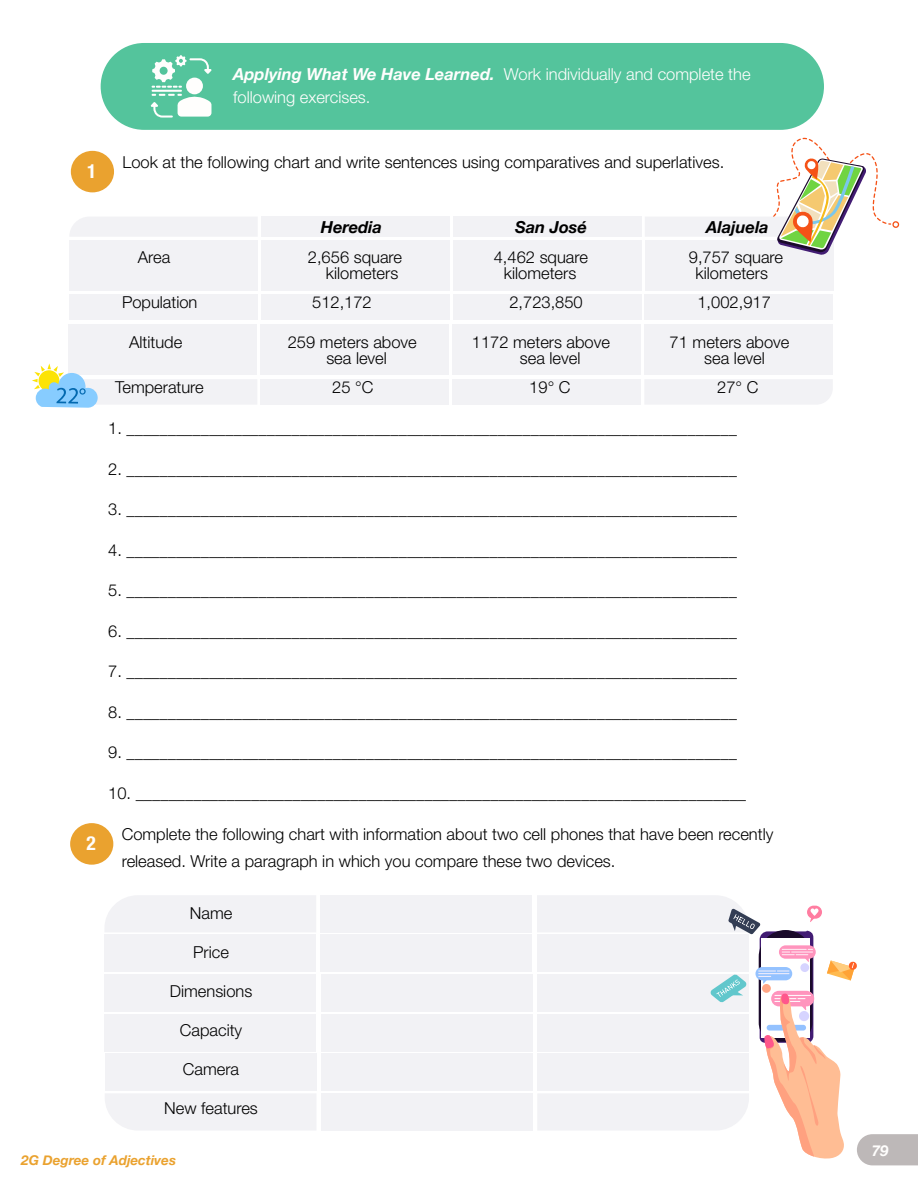
<style>
.page{position:relative;width:918px;height:1188px;background:#fff}
.page>*{position:absolute;margin:0;border:0;box-sizing:border-box;transform-origin:0 0}
.t1{font:700 condensed 19.5px "Helvetica Neue";color:#fffefd}
.t2{font:300 16.5px/27px "Helvetica Neue";color:#000}
.t3{font:300 16.5px/22.5px "Helvetica Neue";color:#fffefd}
.t4{font:italic 700 16.5px "Helvetica Neue";color:#000}
.t5{font:italic 700 15px "Helvetica Neue";color:#fffefd}
.t6{font:italic 700 13.5px "Helvetica Neue";color:#eaa22f}
.s1{font-weight:700;font-style:italic}
</style>
<div class="page">
<div style="left:71px;top:151px;width:43px;height:41px;background:#eaa22f;border-radius:50%"></div>
<div style="left:101px;top:43px;width:723px;height:87px;background:#54c49c;border-radius:43px"></div>
<div style="left:186px;top:78px;width:17px;height:16px;background:#fffefd;border-radius:50%"></div>
<hr style="left:152px;top:90px;width:30px;height:2px;background:#fffefd">
<svg style="left:150px;top:94px;width:62px;height:24px"></svg>
<svg style="left:152px;top:55px;width:60px;height:33px"></svg>
<div style="left:70px;top:217px;width:187px;height:19px;background:#f2f2f5"></div>
<div style="left:261px;top:217px;width:189px;height:20px;background:#f2f2f5"></div>
<div style="left:453px;top:217px;width:188px;height:20px;background:#f2f2f5"></div>
<div style="left:69px;top:240px;width:189px;height:51px;background:#f2f2f5"></div>
<div style="left:261px;top:240px;width:189px;height:51px;background:#f2f2f5"></div>
<div style="left:453px;top:240px;width:188px;height:51px;background:#f2f2f5"></div>
<div style="left:645px;top:240px;width:188px;height:51px;background:#f2f2f5"></div>
<div style="left:69px;top:295px;width:189px;height:25px;background:#f2f2f5"></div>
<div style="left:261px;top:295px;width:189px;height:25px;background:#f2f2f5"></div>
<div style="left:453px;top:295px;width:188px;height:25px;background:#f2f2f5"></div>
<div style="left:645px;top:295px;width:188px;height:25px;background:#f2f2f5"></div>
<div style="left:261px;top:379px;width:188px;height:26px;background:#f2f2f5"></div>
<div style="left:453px;top:379px;width:188px;height:26px;background:#f2f2f5"></div>
<div style="left:645px;top:379px;width:188px;height:25px;background:#f2f2f5"></div>
<div style="left:69px;top:324px;width:188px;height:51px;background:#f2f2f5"></div>
<div style="left:261px;top:324px;width:188px;height:51px;background:#f2f2f5"></div>
<div style="left:452px;top:324px;width:189px;height:51px;background:#f2f2f5"></div>
<div style="left:644px;top:324px;width:189px;height:51px;background:#f2f2f5"></div>
<div style="left:70px;top:823px;width:43px;height:42px;background:#eaa22f;border-radius:50%"></div>
<div style="left:105px;top:895px;width:211px;height:37px;background:#f2f2f5"></div>
<div style="left:321px;top:895px;width:211px;height:37px;background:#f2f2f5"></div>
<div style="left:104px;top:935px;width:212px;height:37px;background:#f2f2f5"></div>
<div style="left:321px;top:935px;width:211px;height:37px;background:#f2f2f5"></div>
<div style="left:105px;top:974px;width:211px;height:38px;background:#f2f2f5"></div>
<div style="left:321px;top:974px;width:212px;height:38px;background:#f2f2f5"></div>
<div style="left:105px;top:1014px;width:211px;height:37px;background:#f2f2f5"></div>
<div style="left:321px;top:1014px;width:211px;height:37px;background:#f2f2f5"></div>
<div style="left:105px;top:1054px;width:212px;height:37px;background:#f2f2f5"></div>
<div style="left:321px;top:1054px;width:212px;height:37px;background:#f2f2f5"></div>
<div style="left:105px;top:1094px;width:211px;height:36px;background:#f2f2f5"></div>
<div style="left:321px;top:1093px;width:212px;height:38px;background:#f2f2f5"></div>
<svg style="left:537px;top:895px;width:381px;height:270px"></svg>
<svg style="left:32px;top:363px;width:225px;height:45px"></svg>
<svg style="left:645px;top:138px;width:255px;height:117px"></svg>
<p class="t3" style="left:233px;top:63px;width:519px"><span class="s1">Applying What We Have Learned.</span> Work individually and complete the following exercises.</p>
<p class="t1" style="left:87px;top:159px;width:11px">1</p>
<p class="t2" style="left:122px;top:148px;width:603px">Look at the following chart and write sentences using comparatives and superlatives.</p>
<p class="t4" style="left:321px;top:217px;width:63px">Heredia</p>
<p class="t4" style="left:515px;top:217px;width:73px">San José</p>
<p class="t4" style="left:706px;top:217px;width:64px">Alajuela</p>
<p class="t2" style="left:138px;top:243px;width:34px">Area</p>
<p class="t2" style="left:308px;top:243px;width:96px">2,656 square</p>
<p class="t2" style="left:494px;top:243px;width:96px">4,462 square</p>
<p class="t2" style="left:689px;top:243px;width:96px">9,757 square</p>
<p class="t2" style="left:326px;top:260px;width:74px">kilometers</p>
<p class="t2" style="left:504px;top:260px;width:74px">kilometers</p>
<p class="t2" style="left:696px;top:260px;width:74px">kilometers</p>
<p class="t2" style="left:122px;top:288px;width:77px">Population</p>
<p class="t2" style="left:312px;top:288px;width:61px">512,172</p>
<p class="t2" style="left:509px;top:288px;width:75px">2,723,850</p>
<p class="t2" style="left:697px;top:288px;width:75px">1,002,917</p>
<p class="t2" style="left:129px;top:328px;width:55px">Altitude</p>
<p class="t2" style="left:288px;top:328px;width:130px">259 meters above</p>
<p class="t2" style="left:472px;top:328px;width:140px">1172 meters above</p>
<p class="t2" style="left:670px;top:328px;width:121px">71 meters above</p>
<p class="t2" style="left:326px;top:345px;width:62px">sea level</p>
<p class="t2" style="left:520px;top:345px;width:62px">sea level</p>
<p class="t2" style="left:704px;top:345px;width:62px">sea level</p>
<p class="t2" style="left:115px;top:373px;width:90px">Temperature</p>
<p class="t2" style="left:332px;top:373px;width:43px">25 °C</p>
<p class="t2" style="left:529px;top:373px;width:43px">19° C</p>
<p class="t2" style="left:717px;top:373px;width:43px">27° C</p>
<p class="t2" style="left:108px;top:415px;width:630px">1. __________________________________________________________________________</p>
<p class="t2" style="left:108px;top:455px;width:630px">2. __________________________________________________________________________</p>
<p class="t2" style="left:108px;top:496px;width:630px">3. __________________________________________________________________________</p>
<p class="t2" style="left:108px;top:536px;width:630px">4. __________________________________________________________________________</p>
<p class="t2" style="left:108px;top:577px;width:630px">5. __________________________________________________________________________</p>
<p class="t2" style="left:108px;top:617px;width:630px">6. __________________________________________________________________________</p>
<p class="t2" style="left:108px;top:658px;width:630px">7. __________________________________________________________________________</p>
<p class="t2" style="left:108px;top:698px;width:630px">8. __________________________________________________________________________</p>
<p class="t2" style="left:108px;top:739px;width:630px">9. __________________________________________________________________________</p>
<p class="t2" style="left:108px;top:779px;width:640px">10. __________________________________________________________________________</p>
<p class="t1" style="left:86px;top:831px;width:11px">2</p>
<p class="t2" style="left:122px;top:821px;width:653px">Complete the following chart with information about two cell phones that have been recently released. Write a paragraph in which you compare these two devices.</p>
<p class="t2" style="left:190px;top:900px;width:44px">Name</p>
<p class="t2" style="left:193px;top:939px;width:37px">Price</p>
<p class="t2" style="left:170px;top:978px;width:84px">Dimensions</p>
<p class="t2" style="left:180px;top:1017px;width:64px">Capacity</p>
<p class="t2" style="left:183px;top:1056px;width:58px">Camera</p>
<p class="t2" style="left:164px;top:1095px;width:95px">New features</p>
<p class="t6" style="left:21px;top:1151px;width:156px">2G Degree of Adjectives</p>
<p class="t5" style="left:872px;top:1141px;width:18px">79</p>
</div>
